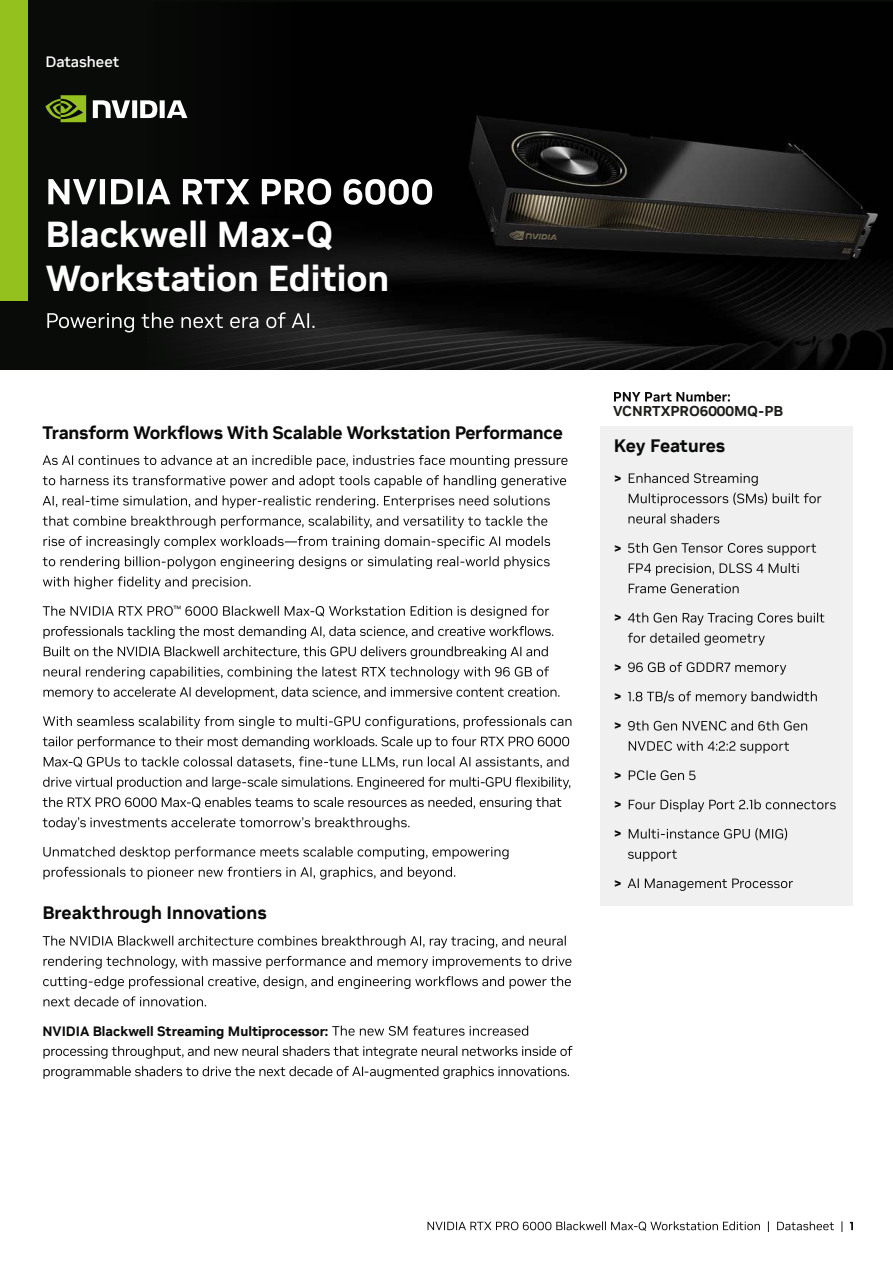
<style>
.page{position:relative;width:893px;height:1263px;background:#fff}
.page>*{position:absolute;margin:0;border:0;box-sizing:border-box;transform-origin:0 0}
.t1{font:700 36px/43.2px "NVIDIA Sans";color:#fff}
.t2{font:700 18px "NVIDIA Sans";letter-spacing:-.015em;color:#090b09}
.t3{font:500 15px "NVIDIA Sans";color:#fff}
.t4{font:700 14.25px "NVIDIA Sans";color:#1d1d1b}
.t5{font:700 13.5px/29.2px "NVIDIA Sans";color:#090b09;text-align:justify}
.t6{font:9px "NVIDIA Sans";color:#090b09}
</style>
<div class="page">
<svg style="left:427px;top:1221px;width:415px;height:11px"></svg>
<svg style="left:850px;top:1222px;width:3px;height:8px"></svg>
<div style="left:0;top:0;width:893px;height:369px;background:#010101"></div>
<img style="left:147px;top:110px;width:746px;height:260px">
<svg style="left:48px;top:179px;width:384px;height:26px"></svg>
<svg style="left:47px;top:312px;width:267px;height:20px"></svg>
<svg style="left:43px;top:455px;width:524px;height:13px"></svg>
<svg style="left:43px;top:475px;width:523px;height:13px"></svg>
<svg style="left:43px;top:495px;width:507px;height:13px"></svg>
<svg style="left:43px;top:516px;width:504px;height:12px"></svg>
<svg style="left:43px;top:536px;width:507px;height:13px"></svg>
<svg style="left:43px;top:556px;width:507px;height:13px"></svg>
<svg style="left:43px;top:576px;width:207px;height:13px"></svg>
<svg style="left:43px;top:606px;width:130px;height:10px"></svg>
<svg style="left:185px;top:606px;width:364px;height:12px"></svg>
<svg style="left:43px;top:626px;width:510px;height:13px"></svg>
<svg style="left:44px;top:646px;width:504px;height:13px"></svg>
<svg style="left:43px;top:666px;width:506px;height:13px"></svg>
<svg style="left:43px;top:687px;width:516px;height:12px"></svg>
<svg style="left:43px;top:716px;width:528px;height:13px"></svg>
<svg style="left:43px;top:736px;width:526px;height:13px"></svg>
<svg style="left:44px;top:756px;width:525px;height:12px"></svg>
<svg style="left:43px;top:777px;width:527px;height:12px"></svg>
<svg style="left:43px;top:797px;width:518px;height:13px"></svg>
<svg style="left:43px;top:817px;width:366px;height:13px"></svg>
<svg style="left:43px;top:846px;width:466px;height:13px"></svg>
<svg style="left:43px;top:867px;width:412px;height:12px"></svg>
<svg style="left:43px;top:936px;width:523px;height:12px"></svg>
<svg style="left:43px;top:956px;width:528px;height:13px"></svg>
<svg style="left:43px;top:976px;width:528px;height:13px"></svg>
<svg style="left:43px;top:996px;width:163px;height:10px"></svg>
<svg style="left:332px;top:1026px;width:196px;height:10px"></svg>
<svg style="left:43px;top:1046px;width:529px;height:13px"></svg>
<svg style="left:43px;top:1066px;width:526px;height:13px"></svg>
<div style="left:600px;top:426px;width:252px;height:479px;background:#f0f0f1"></div>
<svg style="left:629px;top:473px;width:129px;height:13px"></svg>
<svg style="left:629px;top:493px;width:192px;height:13px"></svg>
<svg style="left:628px;top:513px;width:91px;height:10px"></svg>
<svg style="left:628px;top:543px;width:188px;height:12px"></svg>
<svg style="left:629px;top:563px;width:170px;height:13px"></svg>
<svg style="left:629px;top:583px;width:110px;height:10px"></svg>
<svg style="left:628px;top:612px;width:196px;height:13px"></svg>
<svg style="left:628px;top:633px;width:137px;height:12px"></svg>
<svg style="left:628px;top:662px;width:158px;height:13px"></svg>
<svg style="left:628px;top:691px;width:189px;height:13px"></svg>
<svg style="left:628px;top:720px;width:179px;height:11px"></svg>
<svg style="left:629px;top:741px;width:160px;height:12px"></svg>
<svg style="left:629px;top:770px;width:66px;height:10px"></svg>
<svg style="left:629px;top:799px;width:207px;height:13px"></svg>
<svg style="left:629px;top:828px;width:158px;height:12px"></svg>
<svg style="left:628px;top:850px;width:49px;height:11px"></svg>
<svg style="left:628px;top:878px;width:165px;height:13px"></svg>
<svg style="left:45px;top:95px;width:41px;height:27px"></svg>
<svg style="left:93px;top:100px;width:94px;height:18px"></svg>
<svg style="left:614px;top:392px;width:116px;height:10px"></svg>
<div style="left:0;top:0;width:27px;height:300px;background:#95c11f"></div>
<p class="t3" style="left:45px;top:53px;width:75px">Datasheet</p>
<h1 class="t1" style="left:45px;top:213px;width:345px">Blackwell Max-Q<br>Workstation Edition</h1>
<p class="t2" style="left:42px;top:421px;width:522px">Transform Workflows With Scalable Workstation Performance</p>
<p class="t6" style="left:174px;top:603px;width:9px">™</p>
<p class="t2" style="left:42px;top:902px;width:226px">Breakthrough Innovations</p>
<p class="t5" style="left:42px;top:1016px;width:288px">NVIDIA Blackwell Streaming Multiprocessor:</p>
<p class="t4" style="left:613px;top:402px;width:171px">VCNRTXPRO6000MQ-PB</p>
<p class="t2" style="left:614px;top:435px;width:113px">Key Features</p>
<p class="t5" style="left:614px;top:464px;width:10px">&gt;</p>
<p class="t5" style="left:614px;top:533px;width:10px">&gt;</p>
<p class="t5" style="left:614px;top:603px;width:10px">&gt;</p>
<p class="t5" style="left:614px;top:653px;width:10px">&gt; &gt; &gt;</p>
<p class="t5" style="left:614px;top:761px;width:10px">&gt; &gt; &gt;</p>
<p class="t5" style="left:614px;top:869px;width:10px">&gt;</p>
</div>
